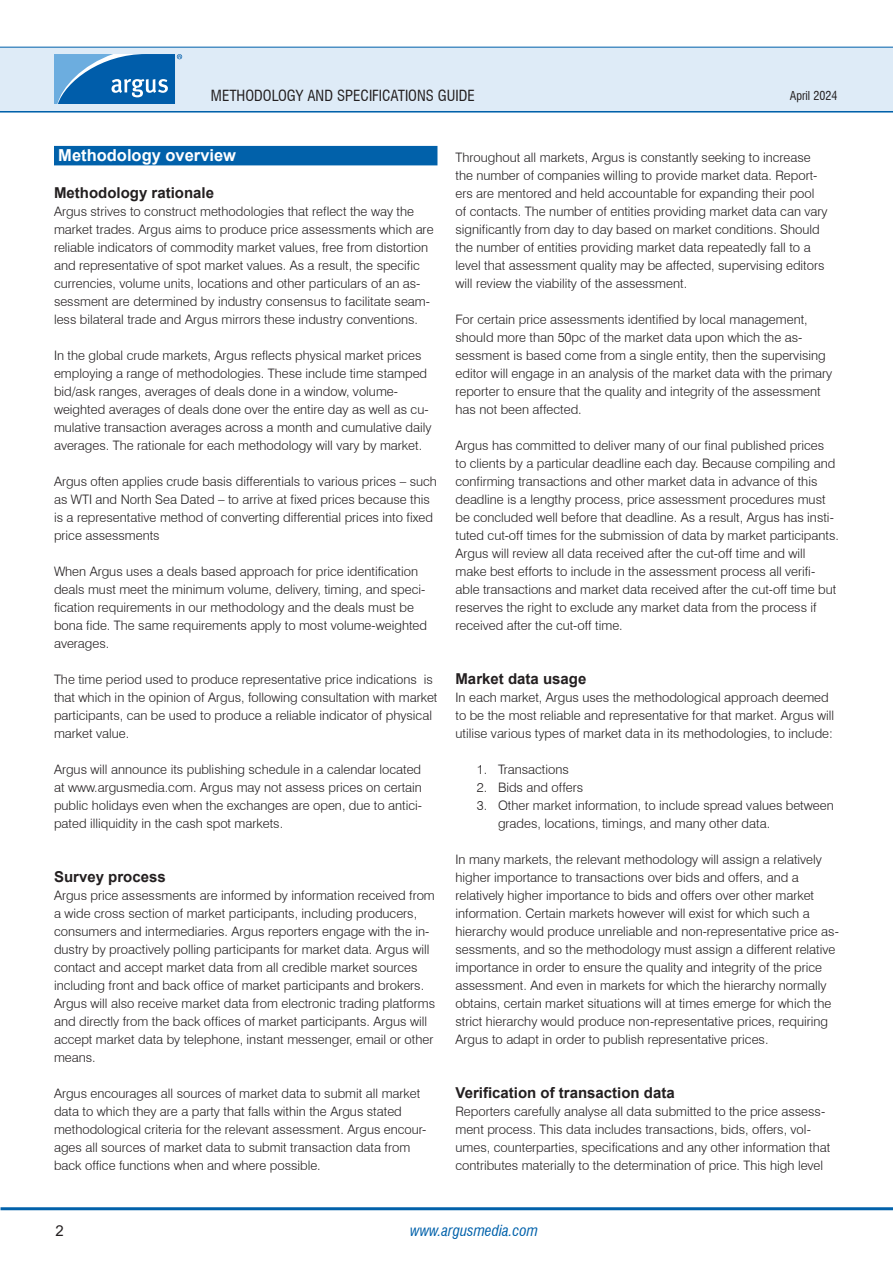
<style>
.page{position:relative;width:893px;height:1263px;background:#fff}
.page>*{position:absolute;margin:0;border:0;box-sizing:border-box;transform-origin:0 0}
.Section_header{font:700 16.5px "Arial";color:#fff}
.SubSectionHeader{font:700 15px "Arial";color:#231f20}
.t1{font:condensed 15px "Swiss 721 BT";color:#231f20}
.t2{font:italic condensed 15px "Swiss 721 BT";color:#0161aa}
.t3{font:15px "Arial";color:#231f20}
.Body_Text{font:300 13.05px/18px "Swiss 721 BT";color:#231f20}
.Bullet_indent_text{font:300 13.05px/18px "Swiss 721 BT";color:#231f20}
.t4{font:condensed 12px "Swiss 721 BT";color:#231f20}
</style>
<div class="page">
<hr style="left:0;top:110px;width:893px;height:3px;background:#0161aa">
<div style="left:0;top:47px;width:893px;height:64px;background:#deebf7"></div>
<hr style="left:0;top:47px;width:893px;height:1px;background:#0161aa">
<hr style="left:1px;top:1207px;width:892px;height:3px;background:#0161aa">
<svg style="left:54px;top:54px;width:128px;height:50px;background:#3883c0"></svg>
<div style="left:54px;top:146px;width:383px;height:19px;background:#0161aa"></div>
<p class="t1" style="left:211px;top:86px;width:265px">METHODOLOGY AND SPECIFICATIONS GUIDE</p>
<p class="t4" style="left:790px;top:88px;width:49px">April 2024</p>
<p class="Section_header" style="left:58px;top:144px;width:179px">Methodology overview</p>
<p class="SubSectionHeader" style="left:54px;top:182px;width:162px">Methodology rationale</p>
<p class="Body_Text" style="left:54px;top:202px;width:381px">Argus strives to construct methodologies that reflect the way the market trades. Argus aims to produce price assessments which are reliable indicators of commodity market values, free from distortion and representative of spot market values. As a result, the specific currencies, volume units, locations and other particulars of an as&shy;sessment are determined by industry consensus to facilitate seam&shy;less bilateral trade and Argus mirrors these industry conventions.</p>
<p class="Body_Text" style="left:54px;top:346px;width:379px">In the global crude markets, Argus reflects physical market prices employing a range of methodologies. These include time stamped bid/ask ranges, averages of deals done in a window, volume&shy;weighted averages of deals done over the entire day as well as cu&shy;mulative transaction averages across a month and cumulative daily averages. The rationale for each methodology will vary by market.</p>
<p class="Body_Text" style="left:54px;top:472px;width:384px">Argus often applies crude basis differentials to various prices – such as WTI and North Sea Dated – to arrive at fixed prices because this is a representative method of converting differential prices into fixed price assessments</p>
<p class="Body_Text" style="left:54px;top:562px;width:375px">When Argus uses a deals based approach for price identification deals must meet the minimum volume, delivery, timing, and speci&shy;fication requirements in our methodology and the deals must be bona fide. The same requirements apply to most volume-weighted averages.</p>
<p class="Body_Text" style="left:54px;top:670px;width:385px">The time period used to produce representative price indications is that which in the opinion of Argus, following consultation with market participants, can be used to produce a reliable indicator of physical market value.</p>
<p class="Body_Text" style="left:54px;top:760px;width:370px;text-align:justify">Argus will announce its publishing schedule in a calendar located at www.argusmedia.com. Argus may not assess prices on certain public holidays even when the exchanges are open, due to antici&shy;pated illiquidity in the cash spot markets.</p>
<p class="SubSectionHeader" style="left:54px;top:866px;width:113px">Survey process</p>
<p class="Body_Text" style="left:54px;top:886px;width:383px">Argus price assessments are informed by information received from a wide cross section of market participants, including producers, consumers and intermediaries. Argus reporters engage with the in&shy;dustry by proactively polling participants for market data. Argus will contact and accept market data from all credible market sources including front and back office of market participants and brokers.<br>Argus will also receive market data from electronic trading platforms and directly from the back offices of market participants. Argus will accept market data by telephone, instant messenger, email or other means.</p>
<p class="Body_Text" style="left:54px;top:1084px;width:374px">Argus encourages all sources of market data to submit all market data to which they are a party that falls within the Argus stated methodological criteria for the relevant assessment. Argus encour&shy;ages all sources of market data to submit transaction data from back office functions when and where possible.</p>
<p class="Body_Text" style="left:455px;top:148px;width:374px">Throughout all markets, Argus is constantly seeking to increase the number of companies willing to provide market data. Report&shy;ers are mentored and held accountable for expanding their pool of contacts. The number of entities providing market data can vary significantly from day to day based on market conditions. Should the number of entities providing market data repeatedly fall to a level that assessment quality may be affected, supervising editors will review the viability of the assessment.</p>
<p class="Body_Text" style="left:455px;top:310px;width:378px">For certain price assessments identified by local management, should more than 50pc of the market data upon which the as&shy;sessment is based come from a single entity, then the supervising editor will engage in an analysis of the market data with the primary reporter to ensure that the quality and integrity of the assessment has not been affected.</p>
<p class="Body_Text" style="left:455px;top:436px;width:385px">Argus has committed to deliver many of our final published prices<br>to clients by a particular deadline each day. Because compiling and confirming transactions and other market data in advance of this deadline is a lengthy process, price assessment procedures must be concluded well before that deadline. As a result, Argus has insti&shy;tuted cut-off times for the submission of data by market participants.<br>Argus will review all data received after the cut-off time and will make best efforts to include in the assessment process all verifi&shy;able transactions and market data received after the cut-off time but reserves the right to exclude any market data from the process if received after the cut-off time.</p>
<p class="SubSectionHeader" style="left:455px;top:668px;width:132px">Market data usage</p>
<p class="Body_Text" style="left:455px;top:688px;width:380px">In each market, Argus uses the methodological approach deemed to be the most reliable and representative for that market. Argus will utilise various types of market data in its methodologies, to include:</p>
<p class="Bullet_indent_text" style="left:477px;top:760px;width:94px">1. Transactions</p>
<p class="Bullet_indent_text" style="left:477px;top:778px;width:108px">2. Bids and offers</p>
<p class="Bullet_indent_text" style="left:498px;top:796px;width:337px;text-indent:-21px">3. Other market information, to include spread values between grades, locations, timings, and many other data.</p>
<p class="Body_Text" style="left:455px;top:850px;width:385px">In many markets, the relevant methodology will assign a relatively higher importance to transactions over bids and offers, and a relatively higher importance to bids and offers over other market information. Certain markets however will exist for which such a hierarchy would produce unreliable and non-representative price as&shy;sessments, and so the methodology must assign a different relative importance in order to ensure the quality and integrity of the price assessment. And even in markets for which the hierarchy normally obtains, certain market situations will at times emerge for which the strict hierarchy would produce non-representative prices, requiring Argus to adapt in order to publish representative prices.</p>
<p class="SubSectionHeader" style="left:455px;top:1082px;width:221px">Verification of transaction data</p>
<p class="Body_Text" style="left:455px;top:1102px;width:376px">Reporters carefully analyse all data submitted to the price assess&shy;ment process. This data includes transactions, bids, offers, vol&shy;umes, counterparties, specifications and any other information that contributes materially to the determination of price. This high level</p>
<p class="t3" style="left:55px;top:1220px;width:10px">2</p>
<p class="t2" style="left:410px;top:1221px;width:129px">www.argusmedia.com</p>
</div>
